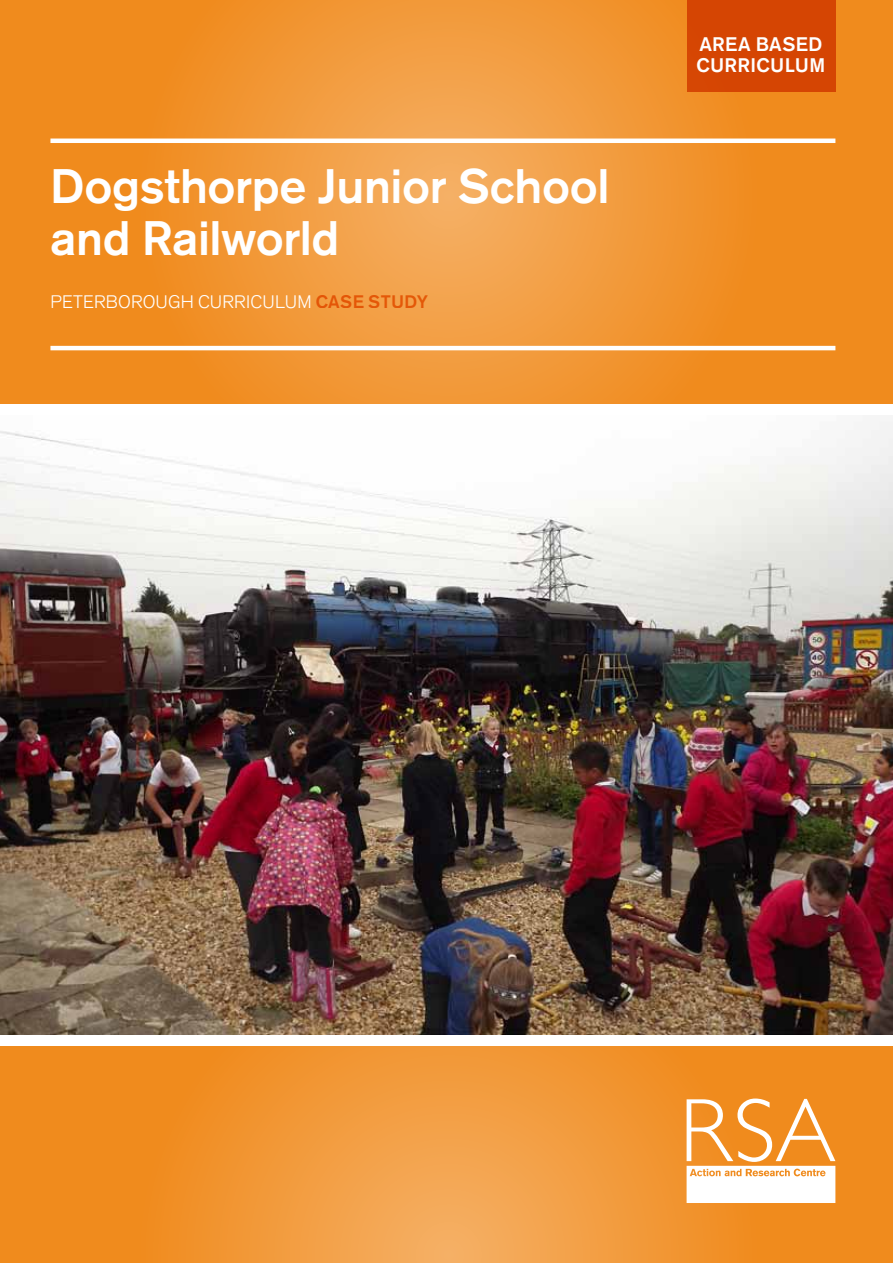
<style>
.page{position:relative;width:893px;height:1263px;background:#fff}
.page>*{position:absolute;margin:0;border:0;box-sizing:border-box;transform-origin:0 0}
.t1{font:500 48px/52.5px "Akzidenz Grotesk Std";letter-spacing:-.005em;color:#fff}
.t2{font:500 19.5px/21px "Akzidenz Grotesk Std";letter-spacing:.02em;color:#fff}
.t3{font:300 18px "Akzidenz Grotesk Std";letter-spacing:.01em;color:#fff}
.s1{font-weight:500;color:#f08b1d}
</style>
<div class="page">
<svg style="left:0;top:0;width:893px;height:404px;background:#f19530"></svg>
<hr style="left:50px;top:139px;width:785px;height:4px;background:#fff">
<hr style="left:50px;top:346px;width:785px;height:4px;background:#fff">
<div style="left:687px;top:0;width:148px;height:91px;background:#d54503"></div>
<svg style="left:0;top:1046px;width:893px;height:217px;background:#f19531"></svg>
<img style="left:0;top:421px;width:893px;height:613px">
<svg style="left:687px;top:1098px;width:148px;height:105px"></svg>
<p class="t1" style="left:50px;top:159px;width:561px">Dogsthorpe Junior School and Railworld</p>
<p class="t3" style="left:51px;top:291px;width:379px">PETERBOROUGH CURRICULUM <span class="s1">Case Study</span></p>
<p class="t2" style="left:696px;top:33px;width:130px">area based<br>Curriculum</p>
</div>
